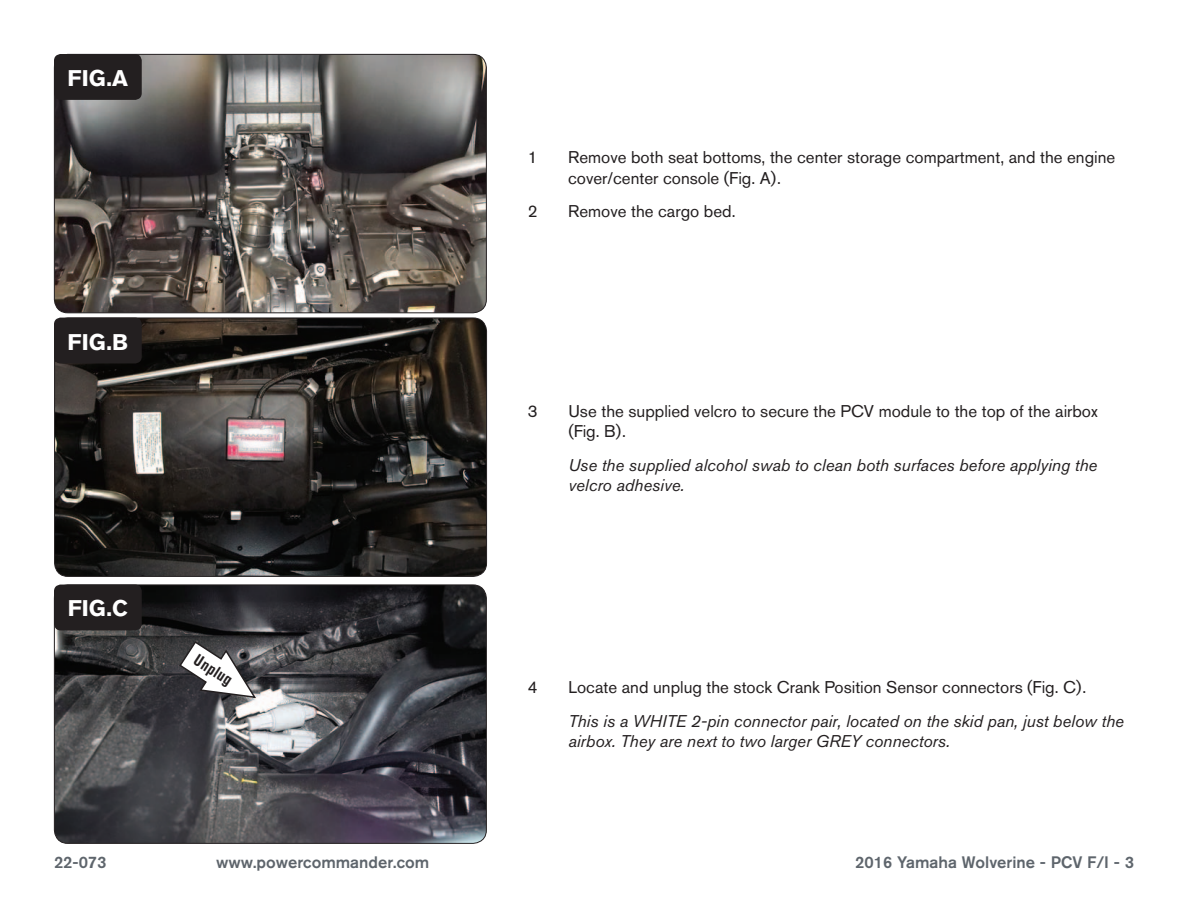
<style>
.page{position:relative;width:1188px;height:918px;background:#fff}
.page>*{position:absolute;margin:0;border:0;box-sizing:border-box;transform-origin:0 0}
.t1{font:700 22.5px "Akzidenz Grotesk BQ";color:#fff}
.Bodycopy{font:16.8px/20.2px "Akzidenz Grotesk BQ";color:#231f20}
.Bodycopy-2{font:italic 16.8px/20.2px "Akzidenz Grotesk BQ";color:#231f20}
.t2{font:500 16.5px "Akzidenz Grotesk BQ";color:#5e656c}
.Callouts{font:700 condensed 16.5px "Akzidenz Grotesk BQ";color:#231f20}
</style>
<div class="page">
<img style="left:55px;top:318px;width:432px;height:258px">
<div style="left:54px;top:318px;width:433px;height:259px;border:1px solid #231f20;border-radius:14px"></div>
<img style="left:54px;top:54px;width:432px;height:259px">
<div style="left:54px;top:54px;width:433px;height:259px;border:1px solid #231f20;border-radius:14px"></div>
<img style="left:54px;top:585px;width:432px;height:258px">
<div style="left:54px;top:585px;width:433px;height:259px;border:1px solid #231f20;border-radius:14px"></div>
<div style="left:54px;top:54px;width:88px;height:46px;background:#231f20;border-radius:7px"></div>
<div style="left:54px;top:585px;width:88px;height:45px;background:#231f20;border-radius:7px"></div>
<div style="left:54px;top:318px;width:88px;height:45px;background:#231f20;border-radius:7px"></div>
<svg style="left:178px;top:640px;width:80px;height:59px"></svg>
<p class="t1" style="left:68px;top:65px;width:62px">FIG.A</p>
<p class="t1" style="left:68px;top:329px;width:62px">FIG.B</p>
<p class="t1" style="left:68px;top:595px;width:62px">FIG.C</p>
<p class="Callouts" style="left:201px;top:650px;width:44px;rotate:33deg">Unplug</p>
<p class="Bodycopy" style="left:528px;top:147px;width:11px">1</p>
<p class="Bodycopy" style="left:568px;top:147px;width:549px">Remove both seat bottoms, the center storage compartment, and the engine cover/center console (Fig. A).</p>
<p class="Bodycopy" style="left:528px;top:201px;width:11px">2</p>
<p class="Bodycopy" style="left:568px;top:201px;width:169px">Remove the cargo bed.</p>
<p class="Bodycopy" style="left:528px;top:400px;width:11px">3</p>
<p class="Bodycopy" style="left:568px;top:400px;width:531px">Use the supplied velcro to secure the PCV module to the top of the airbox (Fig. B).</p>
<p class="Bodycopy-2" style="left:568px;top:454px;width:530px">Use the supplied alcohol swab to clean both surfaces before applying the velcro adhesive.</p>
<p class="Bodycopy" style="left:528px;top:677px;width:11px">4</p>
<p class="Bodycopy" style="left:568px;top:677px;width:519px">Locate and unplug the stock Crank Position Sensor connectors (Fig. C).</p>
<p class="Bodycopy-2" style="left:568px;top:711px;width:557px">This is a WHITE 2-pin connector pair, located on the skid pan, just below the airbox. They are next to two larger GREY connectors.</p>
<p class="t2" style="left:54px;top:852px;width:54px">22-073</p>
<p class="t2" style="left:216px;top:852px;width:215px">www.powercommander.com</p>
<p class="t2" style="left:855px;top:852px;width:280px">2016 Yamaha Wolverine - PCV F/I - 3</p>
</div>
